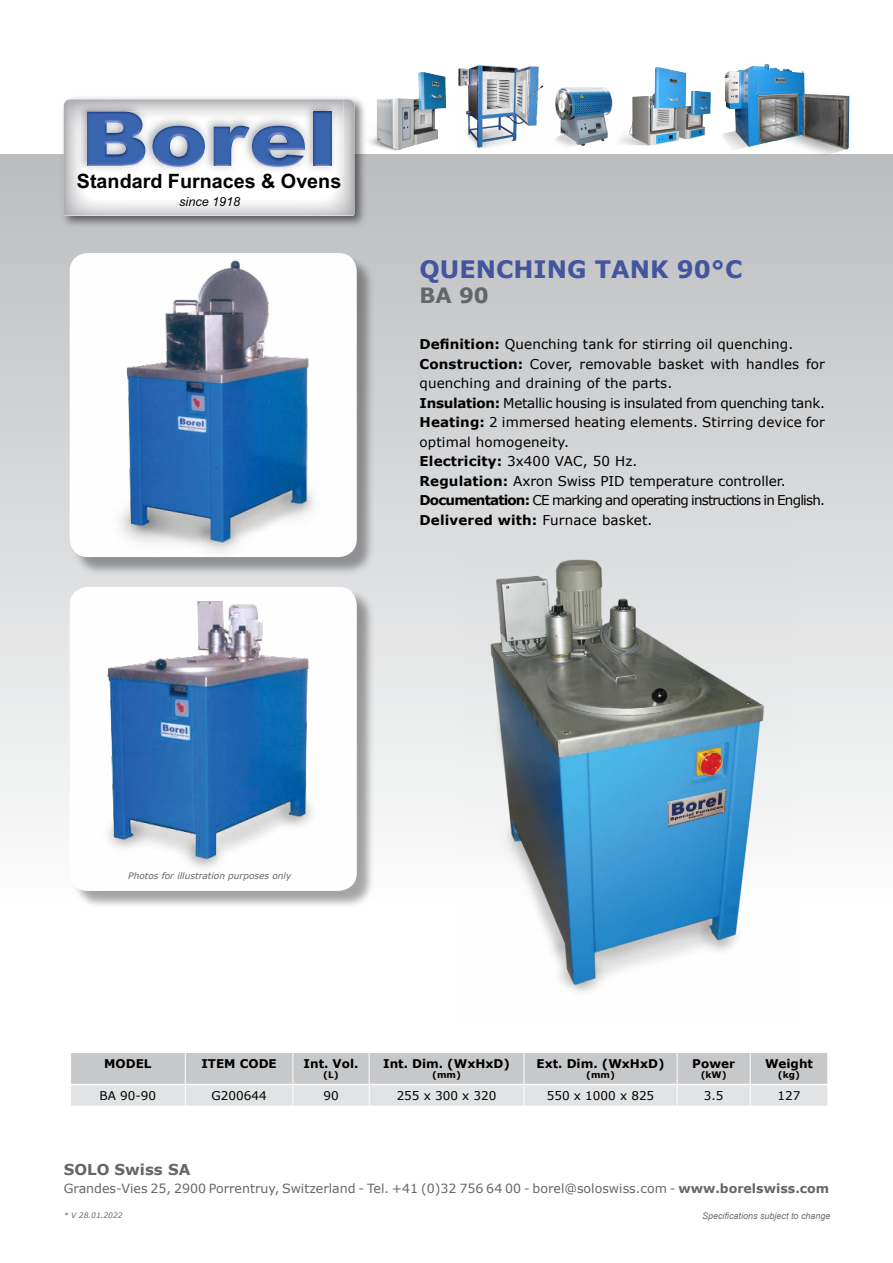
<style>
.page{position:relative;width:893px;height:1263px;background:#fff}
.page>*{position:absolute;margin:0;border:0;box-sizing:border-box;transform-origin:0 0}
.t1{font:700 24px "Verdana";color:#43559e}
.t2{font:700 21px "Verdana";color:#656669}
.t3{font:700 19.8px "Arial";color:#000}
.t4{font:700 15px "Verdana";color:#656669}
.t5{font:13.5px/19.5px "Verdana";letter-spacing:.01em;color:#000}
.t6{font:12.6px "Verdana";color:#656669}
.t7{font:italic 12.6px "Arial";color:#000}
.t8{font:700 12px "Verdana";color:#000}
.t9{font:12px "Verdana";color:#000}
.t10{font:italic 9px "Verdana";color:#656669}
.t11{font:italic 9px "Arial";color:#6d6e71}
.t12{font:700 9px "Verdana";color:#000}
.t13{font:italic 7.5px "Verdana";color:#656669}
.s1{font-weight:700}
</style>
<div class="page">
<img style="left:368px;top:72px;width:79px;height:79px">
<div style="left:0;top:154px;width:893px;height:752px;background:linear-gradient(to bottom,#babcbe,#fcfcfc)"></div>
<div style="left:60px;top:95px;width:307px;height:133px;background:#000;opacity:.55"></div>
<svg style="left:64px;top:99px;width:290px;height:117px"></svg>
<img style="left:252px;top:126px;width:53px;height:40px">
<img style="left:314px;top:112px;width:17px;height:54px">
<img style="left:616px;top:67px;width:96px;height:88px">
<img style="left:458px;top:65px;width:86px;height:84px">
<img style="left:555px;top:82px;width:62px;height:66px">
<img style="left:719px;top:64px;width:137px;height:95px">
<svg style="left:71px;top:1053px;width:757px;height:53px"></svg>
<div style="left:72px;top:255px;width:303px;height:321px;background:#000;opacity:.35"></div>
<img style="left:70px;top:253px;width:287px;height:304px">
<div style="left:72px;top:589px;width:303px;height:321px;background:#000;opacity:.35"></div>
<img style="left:70px;top:587px;width:287px;height:304px">
<img style="left:461px;top:525px;width:333px;height:467px">
<h3 class="t3" style="left:77px;top:167px;width:266px">St d d Furnaces &amp; Ovens</h3>
<p class="t7" style="left:179px;top:193px;width:62px">since 1918</p>
<h3 class="t3" style="left:97px;top:167px;width:55px">an ar</h3>
<h1 class="t1" style="left:420px;top:252px;width:325px">QUENCHING TANK 90°C</h1>
<h2 class="t2" style="left:420px;top:280px;width:71px">BA 90</h2>
<p class="t5" style="left:420px;top:335px;width:407px"><span class="s1">Definition:</span> Quenching tank for stirring oil quenching.<br><span class="s1">Construction:</span> Cover, removable basket with handles for quenching and draining of the parts.<br><span class="s1">Insulation:</span> Metallic housing is insulated from quenching tank.<br><span class="s1">Heating:</span> 2 immersed heating elements. Stirring device for optimal homogeneity.<br><span class="s1">Electricity:</span> 3x400 VAC, 50 Hz.<br><span class="s1">Regulation:</span> Axron Swiss PID temperature controller.<br><span class="s1">Documentation:</span> CE marking and operating instructions in English.<br><span class="s1">Delivered with:</span> Furnace basket.</p>
<p class="t10" style="left:128px;top:869px;width:165px">Photos for illustration purposes only</p>
<p class="t8" style="left:104px;top:1055px;width:49px">MODEL</p>
<p class="t8" style="left:201px;top:1055px;width:77px">ITEM CODE</p>
<p class="t8" style="left:304px;top:1055px;width:56px">Int. Vol.</p>
<p class="t12" style="left:323px;top:1069px;width:17px">(L)</p>
<p class="t8" style="left:383px;top:1055px;width:128px">Int. Dim. (WxHxD)</p>
<p class="t12" style="left:432px;top:1069px;width:30px">(mm)</p>
<p class="t8" style="left:537px;top:1055px;width:129px">Ext. Dim. (WxHxD)</p>
<p class="t12" style="left:586px;top:1069px;width:30px">(mm)</p>
<p class="t8" style="left:692px;top:1055px;width:44px">Power</p>
<p class="t12" style="left:701px;top:1069px;width:27px">(kW)</p>
<p class="t8" style="left:765px;top:1055px;width:50px">Weight</p>
<p class="t12" style="left:778px;top:1069px;width:24px">(kg)</p>
<p class="t9" style="left:100px;top:1087px;width:58px">BA 90-90</p>
<p class="t9" style="left:212px;top:1087px;width:57px">G200644</p>
<p class="t9" style="left:323px;top:1087px;width:17px">90</p>
<p class="t9" style="left:397px;top:1087px;width:101px">255 x 300 x 320</p>
<p class="t9" style="left:547px;top:1087px;width:109px">550 x 1000 x 825</p>
<p class="t9" style="left:704px;top:1087px;width:21px">3.5</p>
<p class="t9" style="left:778px;top:1087px;width:24px">127</p>
<p class="t4" style="left:64px;top:1159px;width:128px">SOLO Swiss SA</p>
<p class="t6" style="left:64px;top:1180px;width:767px">Grandes-Vies 25, 2900 Porrentruy, Switzerland - Tel. +41 (0)32 756 64 00 - borel@soloswiss.com - <span class="s1">www.borelswiss.com</span></p>
<p class="t13" style="left:64px;top:1210px;width:60px">* V 28.01.2022</p>
<p class="t11" style="left:702px;top:1210px;width:130px">Specifications subject to change</p>
</div>
